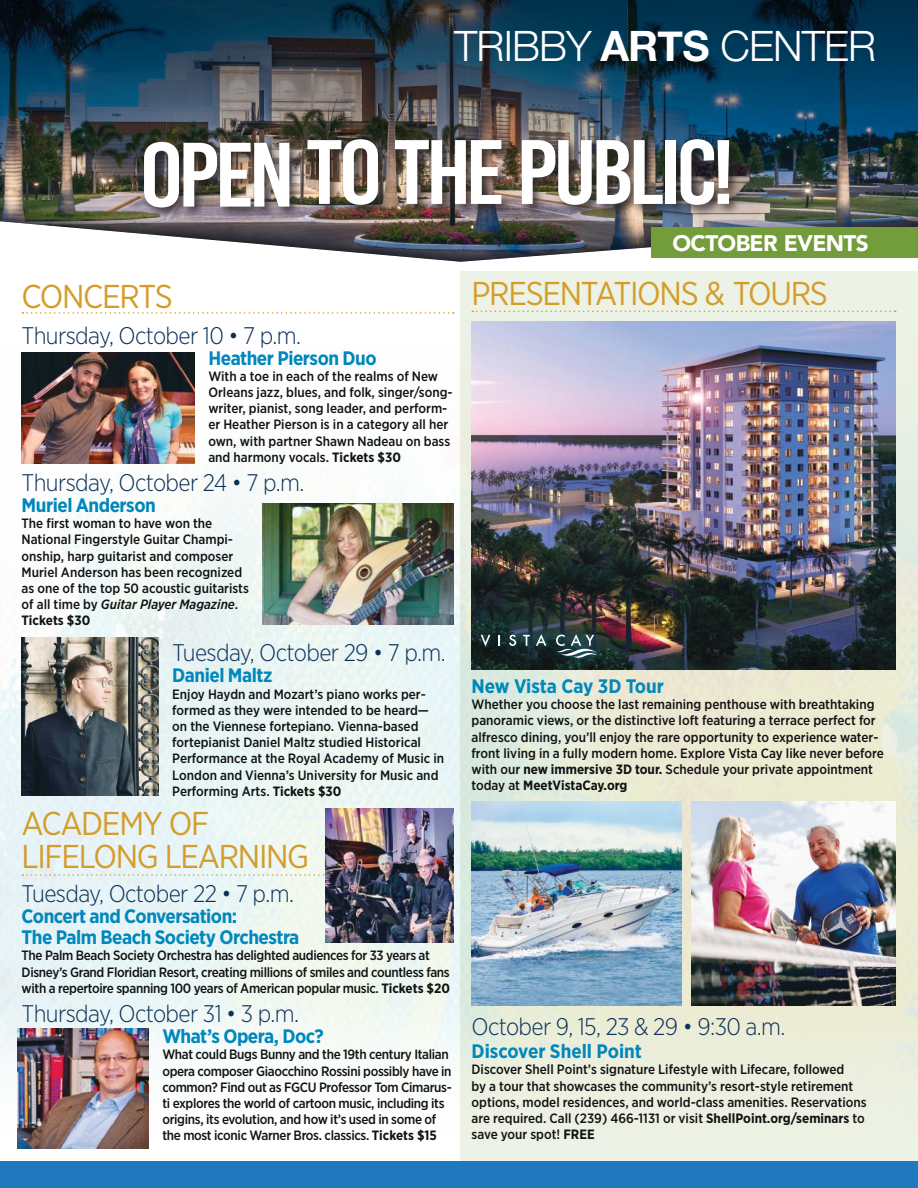
<style>
.page{position:relative;width:918px;height:1188px;background:#fff}
.page>*{position:absolute;margin:0;border:0;box-sizing:border-box;transform-origin:0 0}
.t1{font:91.2px "Bebas Kai";letter-spacing:-.05em;color:#fff;scale:1.12 1}
.t2{font:300 41.85px "Helvetica Neue";letter-spacing:-.02em;color:#fff}
.t3{font:33px/33px "Gotham Narrow";letter-spacing:-.04em;color:#d49c29}
.t4{font:300 24px "Gotham Narrow";letter-spacing:-.025em;color:#0b3059}
.t5{font:900 22.5px "Avenir";letter-spacing:-.03em;color:#fff}
.t6{font:700 19.5px/21px "Gotham Narrow";letter-spacing:-.025em;color:#0087bc}
.t7{font:700 19.5px "Gotham Narrow";color:#0087bc}
.t8{font:500 13.5px/16.2px "Gotham Narrow";color:#111212}
.t9{font:500 13.5px/16.2px "Gotham Narrow";letter-spacing:-.025em;color:#111212}
.s1{font-weight:700}
.s2{font-style:italic}
</style>
<div class="page">
<img style="left:0;top:343px;width:461px;height:818px">
<img style="left:0;top:0;width:918px;height:343px">
<div style="left:651px;top:227px;width:267px;height:31px;background:#739c3b"></div>
<div style="left:141px;top:136px;width:601px;height:85px;background:#241f1f;opacity:.75"></div>
<svg style="left:461px;top:271px;width:457px;height:890px;background:#e9eddb"></svg>
<svg style="left:472px;top:311px;width:424px;height:1px"></svg>
<img style="left:471px;top:321px;width:425px;height:349px">
<div style="left:471px;top:624px;width:136px;height:44px;background:#1f91c6;opacity:.35"></div>
<svg style="left:481px;top:635px;width:9px;height:11px"></svg>
<svg style="left:509px;top:635px;width:7px;height:11px"></svg>
<svg style="left:523px;top:635px;width:7px;height:11px"></svg>
<svg style="left:536px;top:634px;width:10px;height:12px"></svg>
<svg style="left:556px;top:634px;width:42px;height:26px"></svg>
<img style="left:692px;top:801px;width:204px;height:204px">
<img style="left:471px;top:801px;width:211px;height:204px">
<svg style="left:22px;top:312px;width:432px;height:2px"></svg>
<svg style="left:22px;top:874px;width:303px;height:2px"></svg>
<div style="left:0;top:1161px;width:918px;height:27px;background:#2079be"></div>
<img style="left:22px;top:352px;width:173px;height:111px">
<img style="left:22px;top:638px;width:137px;height:158px">
<img style="left:17px;top:1029px;width:132px;height:120px">
<img style="left:263px;top:503px;width:191px;height:121px">
<img style="left:325px;top:809px;width:129px;height:134px">
<h2 class="t2" style="left:454px;top:13px;width:423px">TRIBBY <span class="s1">ARTS</span> CENTER</h2>
<h1 class="t1" style="left:139px;top:123px;width:533px">OPEN TO THE PUBLIC!</h1>
<h3 class="t3" style="left:22px;top:279px;width:153px">CONCERTS</h3>
<h3 class="t4" style="left:22px;top:320px;width:281px">Thursday, October 10 • 7 p.m.</h3>
<h3 class="t6" style="left:208px;top:347px;width:170px">Heather Pierson Duo</h3>
<p class="t8" style="left:208px;top:368px;width:246px">With a toe in each of the realms of New Orleans jazz, blues, and folk, singer/song&shy;writer, pianist, song leader, and perform&shy;er Heather Pierson is in a category all her own, with partner Shawn Nadeau on bass and harmony vocals. <span class="s1">Tickets $30</span></p>
<h3 class="t4" style="left:22px;top:468px;width:284px">Thursday, October 24 • 7 p.m.</h3>
<h3 class="t6" style="left:22px;top:495px;width:136px">Muriel Anderson</h3>
<p class="t8" style="left:22px;top:515px;width:229px">The first woman to have won the<br>National Fingerstyle Guitar Champi&shy;onship, harp guitarist and composer<br>Muriel Anderson has been recognized as one of the top 50 acoustic guitarists of all time by <span class="s2">Guitar Player Magazine</span>.<br><span class="s1">Tickets $30</span></p>
<h3 class="t4" style="left:172px;top:638px;width:275px">Tuesday, October 29 • 7 p.m.</h3>
<h3 class="t6" style="left:172px;top:665px;width:102px">Daniel Maltz</h3>
<p class="t8" style="left:172px;top:686px;width:273px">Enjoy Haydn and Mozart’s piano works per&shy;formed as they were intended to be heard— on the Viennese fortepiano. Vienna-based fortepianist Daniel Maltz studied Historical Performance at the Royal Academy of Music in London and Vienna’s University for Music and Performing Arts. <span class="s1">Tickets $30</span></p>
<h3 class="t3" style="left:22px;top:807px;width:289px">ACADEMY OF<br>LIFELONG LEARNING</h3>
<h3 class="t4" style="left:22px;top:879px;width:274px">Tuesday, October 22 • 7 p.m.</h3>
<h3 class="t6" style="left:22px;top:906px;width:279px">Concert and Conversation:<br>The Palm Beach Society Orchestra</h3>
<p class="t9" style="left:22px;top:947px;width:430px">The Palm Beach Society Orchestra has delighted audiences for 33 years at<br>Disney’s Grand Floridian Resort, creating millions of smiles and countless fans with a repertoire spanning 100 years of American popular music. <span class="s1">Tickets $20</span></p>
<h3 class="t4" style="left:22px;top:999px;width:279px">Thursday, October 31 • 3 p.m.</h3>
<h3 class="t6" style="left:162px;top:1026px;width:163px">What’s Opera, Doc?</h3>
<p class="t9" style="left:162px;top:1046px;width:291px">What could Bugs Bunny and the 19th century Italian opera composer Giaocchino Rossini possibly have in common? Find out as FGCU Professor Tom Cimarus&shy;ti explores the world of cartoon music, including its origins, its evolution, and how it’s used in some of the most iconic Warner Bros. classics. <span class="s1">Tickets $15</span></p>
<h3 class="t5" style="left:673px;top:223px;width:198px">OCTOBER EVENTS</h3>
<h3 class="t3" style="left:472px;top:276px;width:358px">PRESENTATIONS &amp; TOURS</h3>
<h3 class="t7" style="left:472px;top:674px;width:194px">New Vista Cay 3D Tour</h3>
<p class="t8" style="left:472px;top:696px;width:414px">Whether you choose the last remaining penthouse with breathtaking panoramic views, or the distinctive loft featuring a terrace perfect for alfresco dining, you’ll enjoy the rare opportunity to experience water&shy;front living in a fully modern home. Explore Vista Cay like never before with our <span class="s1">new immersive 3D tour.</span> Schedule your private appointment today at <span class="s1">MeetVistaCay.org</span></p>
<h3 class="t4" style="left:472px;top:1012px;width:315px">October 9, 15, 23 &amp; 29 • 9:30 a.m.</h3>
<h3 class="t7" style="left:472px;top:1039px;width:172px">Discover Shell Point</h3>
<p class="t8" style="left:472px;top:1061px;width:397px">Discover Shell Point’s signature Lifestyle with Lifecare, followed<br>by a tour that showcases the community’s resort-style retirement options, model residences, and world-class amenities. Reservations are required. Call (239) 466-1131 or visit <span class="s1">ShellPoint.org/seminars</span> to save your spot! <span class="s1">FREE</span></p>
</div>
